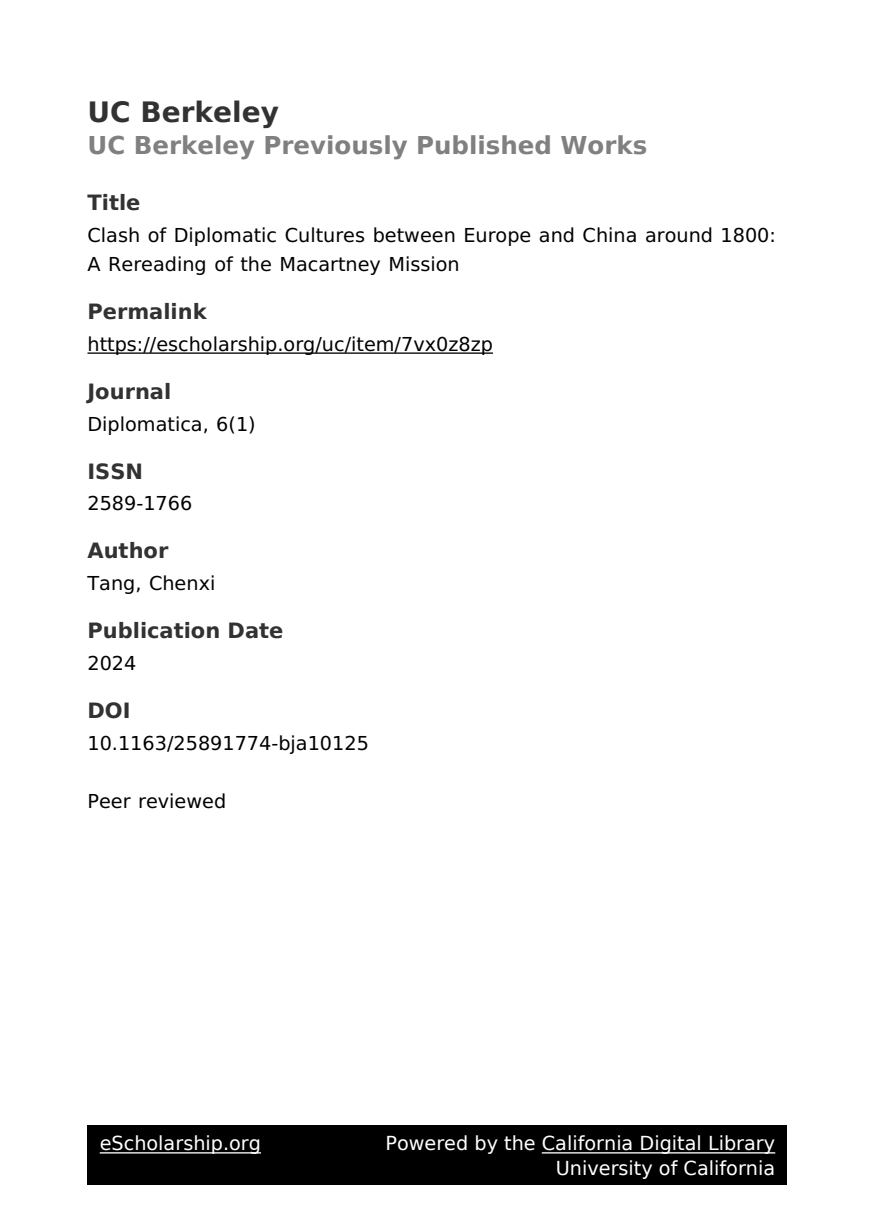
<style>
.page{position:relative;width:875px;height:1225px;background:#fff}
.page>*{position:absolute;margin:0;border:0;box-sizing:border-box;transform-origin:0 0}
.t1{font:700 28px "DejaVu Sans";color:#323232}
.t2{font:700 24.5px "DejaVu Sans";color:#808080}
.t3{font:700 21px "DejaVu Sans";color:#323232}
.t4{font:19.25px/29.2px "Code 2000";color:#000}
.t5{font:19.25px/24.5px "DejaVu Sans";color:#fff;text-align:right}
</style>
<div class="page">
<hr style="left:88px;top:352px;width:405px;height:2px;background:#000">
<div style="left:88px;top:1125px;width:700px;height:60px;background:#000"></div>
<hr style="left:100px;top:1152px;width:161px;height:2px;background:#fff">
<hr style="left:542px;top:1152px;width:233px;height:2px;background:#fff">
<h1 class="t1" style="left:88px;top:101px;width:193px">UC Berkeley</h1>
<p class="t2" style="left:88px;top:136px;width:561px">UC Berkeley Previously Published Works</p>
<p class="t3" style="left:88px;top:194px;width:54px">Title</p>
<p class="t4" style="left:88px;top:220px;width:690px">Clash of Diplomatic Cultures between Europe and China around 1800:<br>A Rereading of the Macartney Mission</p>
<p class="t3" style="left:88px;top:303px;width:121px">Permalink</p>
<p class="t4" style="left:88px;top:330px;width:407px">https://escholarship.org/uc/item/7vx0z8zp</p>
<p class="t3" style="left:88px;top:383px;width:85px">Journal</p>
<p class="t4" style="left:88px;top:409px;width:170px">Diplomatica, 6(1)</p>
<p class="t3" style="left:88px;top:463px;width:57px">ISSN</p>
<p class="t4" style="left:88px;top:489px;width:106px">2589-1766</p>
<p class="t3" style="left:88px;top:542px;width:82px">Author</p>
<p class="t4" style="left:88px;top:569px;width:129px">Tang, Chenxi</p>
<p class="t3" style="left:88px;top:622px;width:198px">Publication Date</p>
<p class="t4" style="left:88px;top:649px;width:50px">2024</p>
<p class="t3" style="left:88px;top:702px;width:45px">DOI</p>
<p class="t4" style="left:88px;top:728px;width:283px">10.1163/25891774-bja10125</p>
<p class="t4" style="left:88px;top:787px;width:140px">Peer reviewed</p>
<p class="t5" style="left:100px;top:1133px;width:163px">eScholarship.org</p>
<p class="t5" style="left:385px;top:1133px;width:391px">Powered by the California Digital Library<br>University of California</p>
</div>
